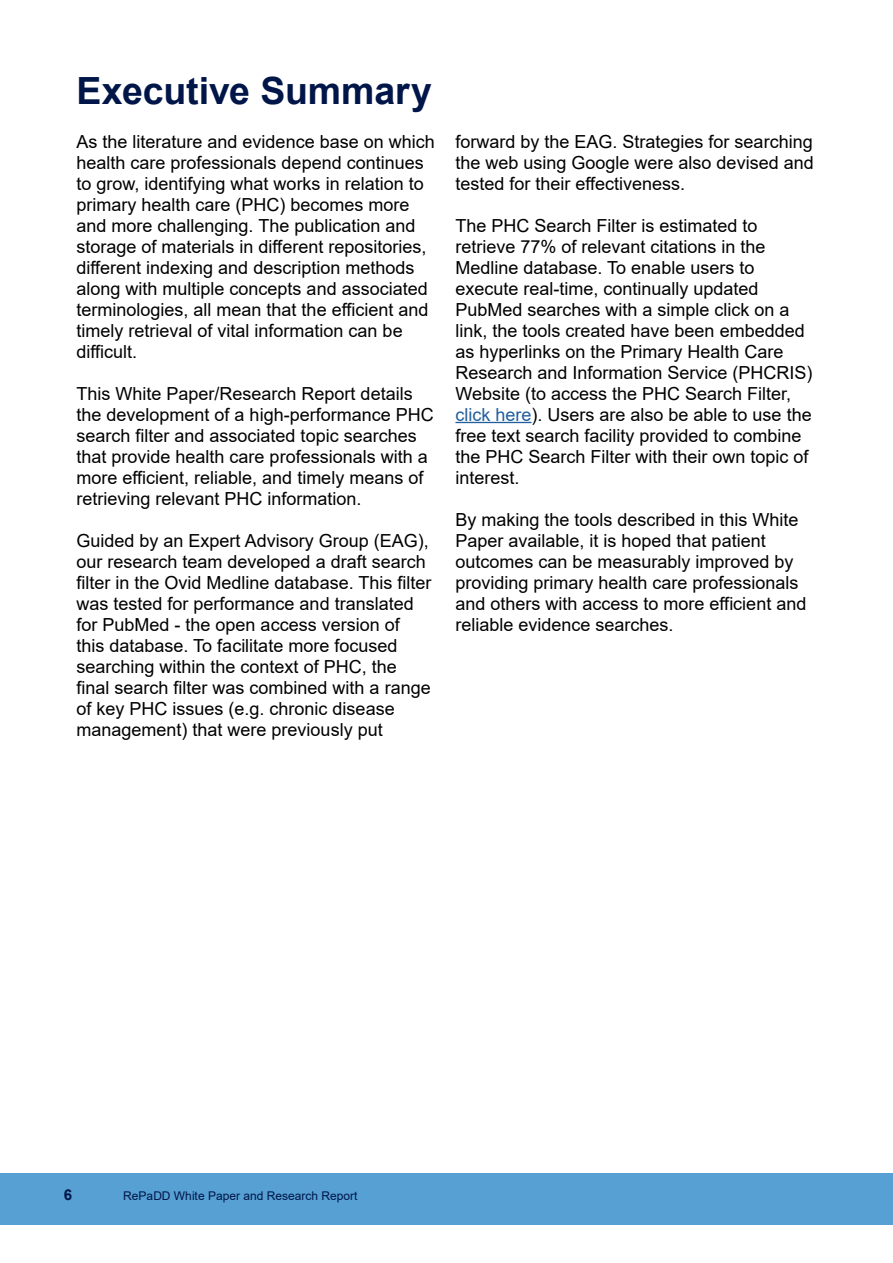
<style>
.page{position:relative;width:893px;height:1263px;background:#fff}
.page>*{position:absolute;margin:0;border:0;box-sizing:border-box;transform-origin:0 0}
.t1{font:700 37.5px "Arial";letter-spacing:-.005em;color:#001648}
.t2{font:18px/21px "Arial";color:#000}
.t3{font:700 15px "Arial";color:#001648}
.t4{font:12px "Arial";color:#001648}
.s1{color:#215e9e}
</style>
<div class="page">
<div style="left:0;top:1174px;width:893px;height:51px;background:#56a0d3"></div>
<hr style="left:455px;top:422px;width:76px;height:1px;background:#215e9e">
<h1 class="t1" style="left:77px;top:64px;width:357px">Executive Summary</h1>
<p class="t2" style="left:77px;top:131px;width:360px">As the literature and evidence base on which health care professionals depend continues to grow, identifying what works in relation to primary health care (PHC) becomes more and more challenging. The publication and storage of materials in different repositories, different indexing and description methods along with multiple concepts and associated terminologies, all mean that the efficient and timely retrieval of vital information can be difficult.</p>
<p class="t2" style="left:77px;top:383px;width:359px">This White Paper/Research Report details the development of a high-performance PHC search filter and associated topic searches that provide health care professionals with a more efficient, reliable, and timely means of retrieving relevant PHC information.</p>
<p class="t2" style="left:77px;top:530px;width:356px">Guided by an Expert Advisory Group (EAG), our research team developed a draft search filter in the Ovid Medline database. This filter was tested for performance and translated for PubMed - the open access version of this database. To facilitate more focused searching within the context of PHC, the final search filter was combined with a range of key PHC issues (e.g. chronic disease management) that were previously put</p>
<p class="t2" style="left:455px;top:131px;width:360px;text-align:justify">forward by the EAG. Strategies for searching the web using Google were also devised and tested for their effectiveness.</p>
<p class="t2" style="left:455px;top:215px;width:359px">The PHC Search Filter is estimated to retrieve 77% of relevant citations in the Medline database. To enable users to execute real-time, continually updated PubMed searches with a simple click on a link, the tools created have been embedded as hyperlinks on the Primary Health Care Research and Information Service (PHCRIS)<br>Website (to access the PHC Search Filter, <span class="s1">click here</span>). Users are also be able to use the free text search facility provided to combine the PHC Search Filter with their own topic of interest.</p>
<p class="t2" style="left:455px;top:509px;width:352px">By making the tools described in this White Paper available, it is hoped that patient outcomes can be measurably improved by providing primary health care professionals and others with access to more efficient and reliable evidence searches.</p>
<p class="t3" style="left:64px;top:1184px;width:10px">6</p>
<p class="t4" style="left:123px;top:1187px;width:236px">RePaDD White Paper and Research Report</p>
</div>
